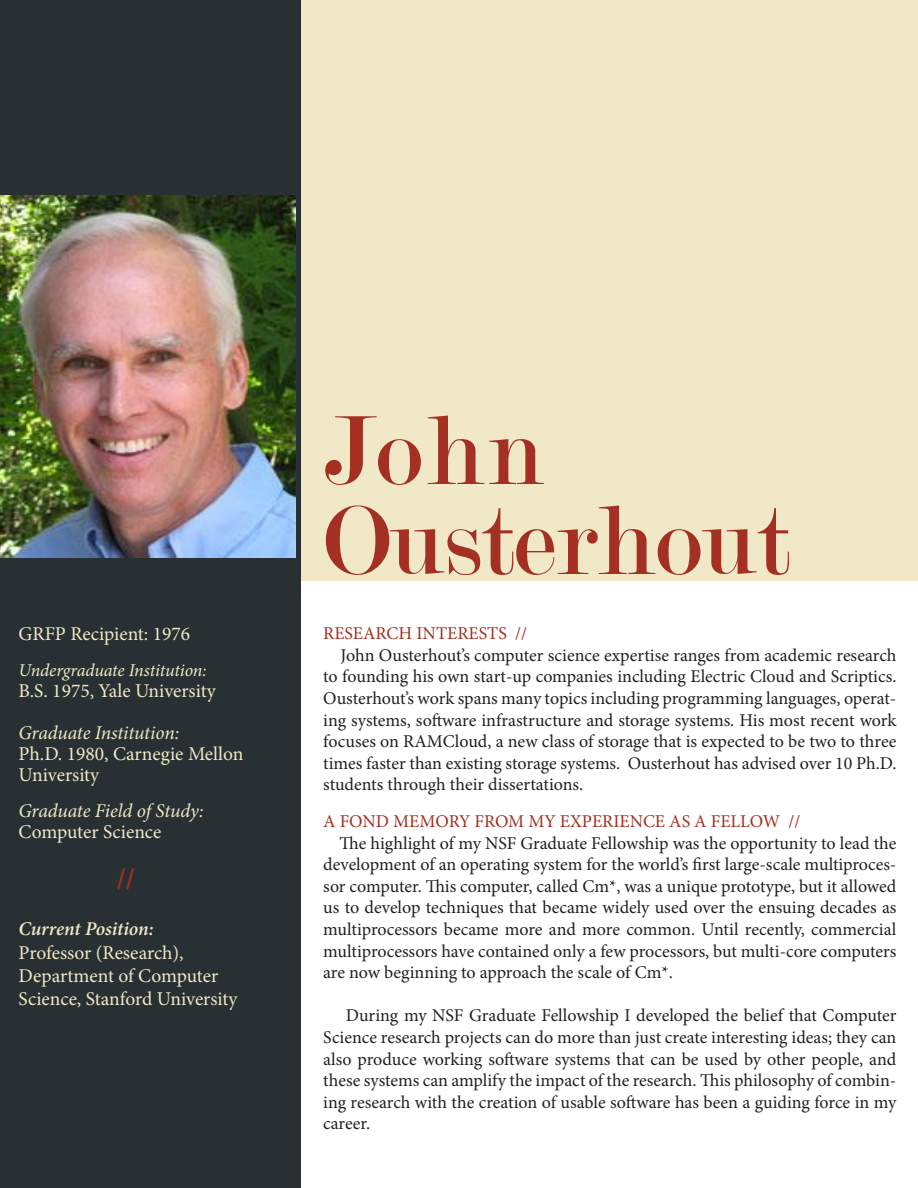
<style>
.page{position:relative;width:918px;height:1188px;background:#fff}
.page>*{position:absolute;margin:0;border:0;box-sizing:border-box;transform-origin:0 0}
.t1{font:105px "Modern";color:#a33022}
.t2{font:700 condensed 30px "Minion Pro";color:#a33022}
.t3{font:19.5px "Minion Pro";color:#f1e8c7}
.t4{font:italic 19.5px "Minion Pro";letter-spacing:-.01em;color:#f1e8c7}
.t5{font:italic 600 19.5px "Minion Pro";letter-spacing:-.01em;color:#f1e8c7}
.t6{font:18px/21.6px "Minion Pro";color:#231f20;text-align:justify}
.t7{font:18px "Minion Pro";color:#a33022}
.t8{font:italic 18px "Minion Pro";letter-spacing:-.01em;color:#f1e8c7}
</style>
<div class="page">
<div style="left:0;top:0;width:918px;height:580px;background:#f1e8c7"></div>
<div style="left:0;top:0;width:300px;height:602px;background:#283033"></div>
<img style="left:0;top:195px;width:295px;height:363px">
<div style="left:0;top:599px;width:300px;height:589px;background:#283033"></div>
<p class="t3" style="left:19px;top:621px;width:173px">GRFP Recipient: 1976</p>
<p class="t8" style="left:19px;top:658px;width:190px">Undergraduate Institution:</p>
<p class="t3" style="left:19px;top:678px;width:199px">B.S. 1975, Yale University</p>
<p class="t4" style="left:19px;top:720px;width:162px">Graduate Institution:</p>
<p class="t3" style="left:19px;top:741px;width:226px">Ph.D. 1980, Carnegie Mellon</p>
<p class="t3" style="left:19px;top:762px;width:82px">University</p>
<p class="t4" style="left:19px;top:798px;width:187px">Graduate Field of Study:</p>
<p class="t3" style="left:19px;top:819px;width:144px">Computer Science</p>
<p class="t2" style="left:117px;top:858px;width:20px">//</p>
<p class="t5" style="left:19px;top:915px;width:137px">Current Position:</p>
<p class="t3" style="left:19px;top:939px;width:167px">Professor (Research),</p>
<p class="t3" style="left:19px;top:963px;width:201px">Department of Computer</p>
<p class="t3" style="left:19px;top:986px;width:220px">Science, Stanford University</p>
<p class="t1" style="left:323px;top:398px;width:222px">John</p>
<p class="t1" style="left:323px;top:488px;width:467px">Ousterhout</p>
<p class="t7" style="left:323px;top:621px;width:205px">RESEARCH INTERESTS //</p>
<p class="t6" style="left:323px;top:644px;width:575px;text-indent:17px">John Ousterhout’s computer science expertise ranges from academic research to founding his own start-up companies including Electric Cloud and Scriptics.<br>Ousterhout’s work spans many topics including programming languages, operat&shy;ing systems, software infrastructure and storage systems. His most recent work focuses on RAMCloud, a new class of storage that is expected to be two to three times faster than existing storage systems. Ousterhout has advised over 10 Ph.D. students through their dissertations.</p>
<p class="t7" style="left:323px;top:809px;width:479px">A FOND MEMORY FROM MY EXPERIENCE AS A FELLOW //</p>
<p class="t6" style="left:323px;top:832px;width:575px;text-indent:16px">The highlight of my NSF Graduate Fellowship was the opportunity to lead the development of an operating system for the world’s first large-scale multiproces&shy;sor computer. This computer, called Cm*, was a unique prototype, but it allowed us to develop techniques that became widely used over the ensuing decades as multiprocessors became more and more common. Until recently, commercial multiprocessors have contained only a few processors, but multi-core computers are now beginning to approach the scale of Cm*.</p>
<p class="t6" style="left:323px;top:1005px;width:575px;text-indent:23px">During my NSF Graduate Fellowship I developed the belief that Computer Science research projects can do more than just create interesting ideas; they can also produce working software systems that can be used by other people, and these systems can amplify the impact of the research. This philosophy of combin&shy;ing research with the creation of usable software has been a guiding force in my career.</p>
</div>
